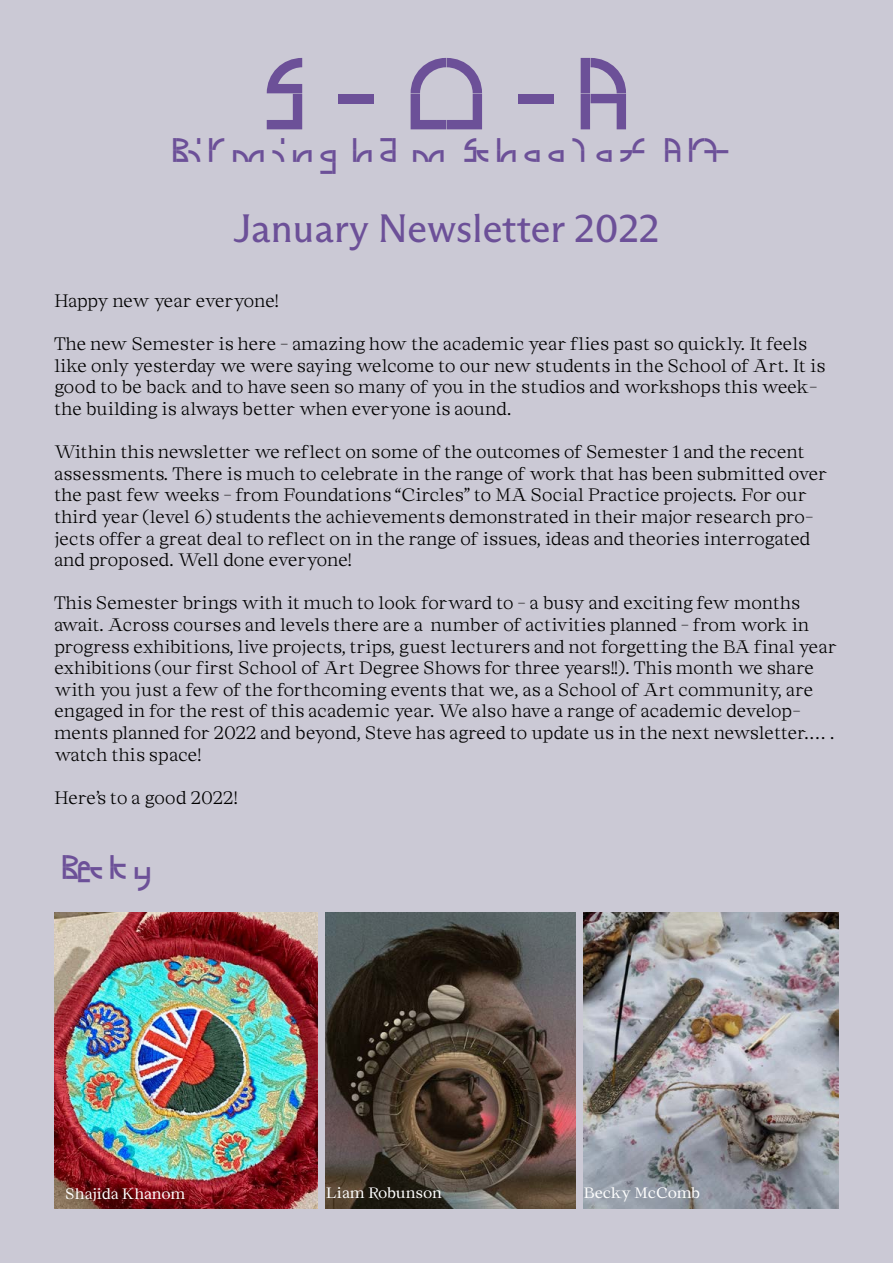
<style>
.page{position:relative;width:893px;height:1263px;background:#cbc9d5}
.page>*{position:absolute;margin:0;border:0;box-sizing:border-box;transform-origin:0 0}
.t1{font:600 108px "ABC Galapagos AB";color:#6c5098}
.t2{font:39.75px "ABC Arizona Flare";color:#6c5098}
.t3{font:600 36px "ABC Galapagos AB";color:#6c5098}
.t4{font:300 18px/21.6px "Chapter";letter-spacing:-.03em;color:#000}
.t5{font:15px "Chapter";letter-spacing:-.02em;color:#fff}
</style>
<div class="page">
<img style="left:584px;top:912px;width:255px;height:297px">
<img style="left:54px;top:912px;width:264px;height:297px">
<img style="left:326px;top:912px;width:249px;height:297px">
<h1 class="t1" style="left:266px;top:22px;width:361px">S - O -A</h1>
<h3 class="t3" style="left:164px;top:126px;width:566px">Birmingham School of Art</h3>
<h2 class="t2" style="left:233px;top:205px;width:427px">January Newsletter 2022</h2>
<p class="t4" style="left:54px;top:291px;width:227px">Happy new year everyone!</p>
<p class="t4" style="left:54px;top:334px;width:773px">The new Semester is here - amazing how the academic year flies past so quickly. It feels like only yesterday we were saying welcome to our new students in the School of Art. It is good to be back and to have seen so many of you in the studios and workshops this week&shy;the building is always better when everyone is aound.</p>
<p class="t4" style="left:54px;top:442px;width:775px">Within this newsletter we reflect on some of the outcomes of Semester 1 and the recent assessments. There is much to celebrate in the range of work that has been submitted over the past few weeks - from Foundations “Circles” to MA Social Practice projects. For our third year (level 6) students the achievements demonstrated in their major research pro&shy;jects offer a great deal to reflect on in the range of issues, ideas and theories interrogated and proposed. Well done everyone!</p>
<p class="t4" style="left:54px;top:593px;width:784px">This Semester brings with it much to look forward to - a busy and exciting few months await. Across courses and levels there are a number of activities planned - from work in progress exhibitions, live projects, trips, guest lecturers and not forgetting the BA final year exhibitions (our first School of Art Degree Shows for three years!!). This month we share with you just a few of the forthcoming events that we, as a School of Art community, are engaged in for the rest of this academic year. We also have a range of academic develop&shy;ments planned for 2022 and beyond, Steve has agreed to update us in the next newsletter.... . watch this space!</p>
<p class="t4" style="left:54px;top:788px;width:186px">Here’s to a good 2022!</p>
<h3 class="t3" style="left:54px;top:843px;width:98px">Becky</h3>
<p class="t5" style="left:65px;top:1185px;width:122px">Shajida Khanom</p>
<p class="t5" style="left:326px;top:1184px;width:118px">Liam Robunson</p>
<p class="t5" style="left:584px;top:1184px;width:118px">Becky McComb</p>
</div>
